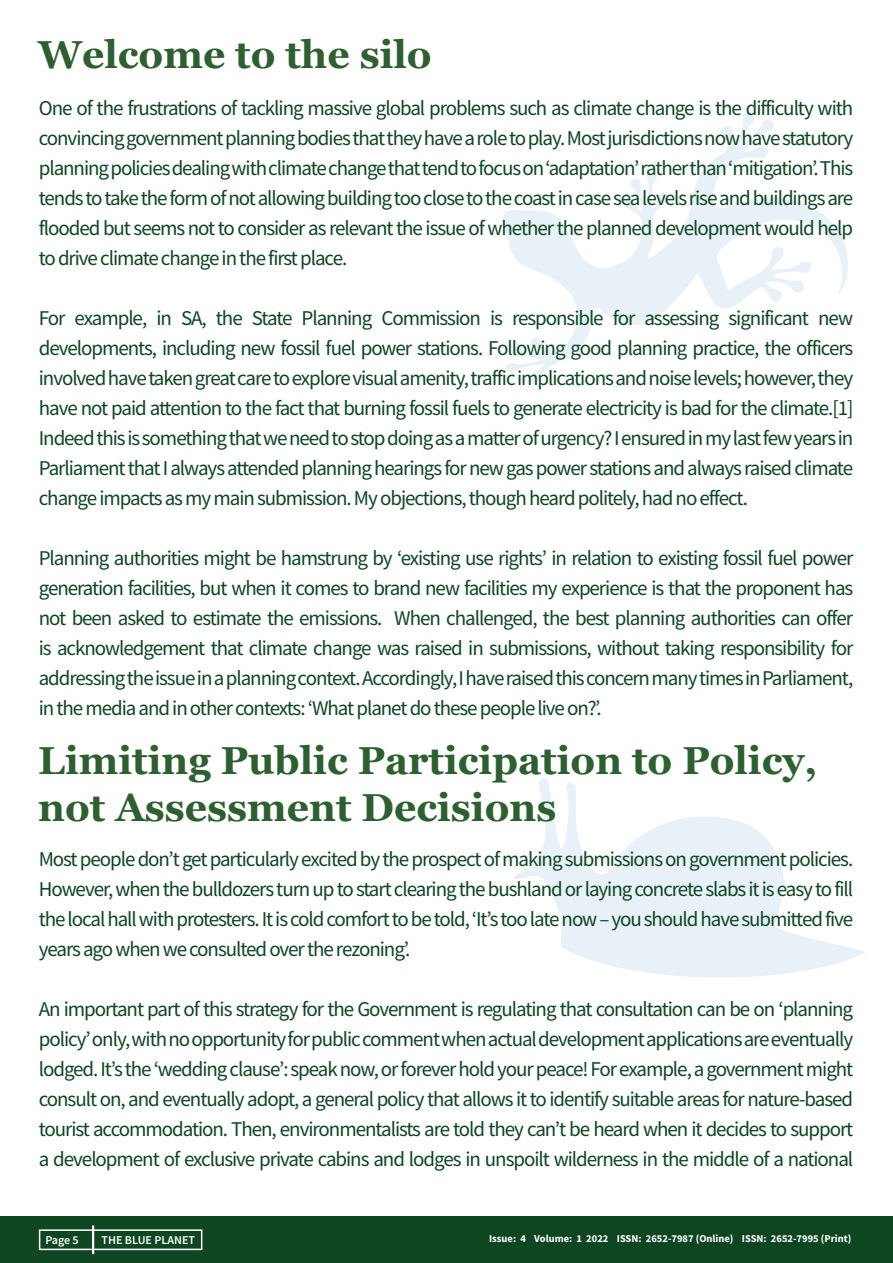
<style>
.page{position:relative;width:893px;height:1263px;background:#fff}
.page>*{position:absolute;margin:0;border:0;box-sizing:border-box;transform-origin:0 0}
.t1{font:700 39px/46.8px "Georgia";color:#2e602f}
.t2{font:21px/30px "Source Sans Pro";letter-spacing:-.05em;color:#0e4622;text-align:justify}
.t3{font:600 12px "Source Sans Pro";color:#fff}
.t4{font:700 10.5px "Source Sans Pro";color:#fff}
</style>
<div class="page">
<svg style="left:514px;top:779px;width:352px;height:199px"></svg>
<svg style="left:503px;top:113px;width:345px;height:271px"></svg>
<div style="left:0;top:1216px;width:893px;height:47px;background:#0e4622"></div>
<hr style="left:92px;top:1225px;width:2px;height:29px;background:#fff">
<div style="left:39px;top:1229px;width:163px;height:21px;border:2px solid #fff"></div>
<p class="t1" style="left:38px;top:31px;width:395px">Welcome to the silo</p>
<p class="t2" style="left:39px;top:93px;width:816px">One of the frustrations of tackling massive global problems such as climate change is the difficulty with convincing government planning bodies that they have a role to play. Most jurisdictions now have statutory planning policies dealing with climate change that tend to focus on ‘adaptation’ rather than ‘mitigation’. This tends to take the form of not allowing building too close to the coast in case sea levels rise and buildings are flooded but seems not to consider as relevant the issue of whether the planned development would help to drive climate change in the first place.</p>
<p class="t2" style="left:39px;top:303px;width:816px">For example, in SA, the State Planning Commission is responsible for assessing significant new developments, including new fossil fuel power stations. Following good planning practice, the officers involved have taken great care to explore visual amenity, traffic implications and noise levels; however, they have not paid attention to the fact that burning fossil fuels to generate electricity is bad for the climate.[1] Indeed this is something that we need to stop doing as a matter of urgency? I ensured in my last few years in Parliament that I always attended planning hearings for new gas power stations and always raised climate change impacts as my main submission. My objections, though heard politely, had no effect.</p>
<p class="t2" style="left:39px;top:543px;width:816px">Planning authorities might be hamstrung by ‘existing use rights’ in relation to existing fossil fuel power generation facilities, but when it comes to brand new facilities my experience is that the proponent has not been asked to estimate the emissions. When challenged, the best planning authorities can offer is acknowledgement that climate change was raised in submissions, without taking responsibility for addressing the issue in a planning context. Accordingly, I have raised this concern many times in Parliament, in the media and in other contexts: ‘What planet do these people live on?’.</p>
<p class="t1" style="left:38px;top:737px;width:780px">Limiting Public Participation to Policy, not Assessment Decisions</p>
<p class="t2" style="left:39px;top:844px;width:816px">Most people don’t get particularly excited by the prospect of making submissions on government policies.<br>However, when the bulldozers turn up to start clearing the bushland or laying concrete slabs it is easy to fill the local hall with protesters. It is cold comfort to be told, ‘It’s too late now – you should have submitted five years ago when we consulted over the rezoning’.</p>
<p class="t2" style="left:39px;top:994px;width:816px">An important part of this strategy for the Government is regulating that consultation can be on ‘planning policy’ only, with no opportunity for public comment when actual development applications are eventually lodged. It’s the ‘wedding clause’: speak now, or forever hold your peace! For example, a government might consult on, and eventually adopt, a general policy that allows it to identify suitable areas for nature-based tourist accommodation. Then, environmentalists are told they can’t be heard when it decides to support a development of exclusive private cabins and lodges in unspoilt wilderness in the middle of a national</p>
<p class="t3" style="left:45px;top:1232px;width:35px">Page 5</p>
<p class="t3" style="left:102px;top:1232px;width:95px">THE BLUE PLANET</p>
<p class="t4" style="left:489px;top:1232px;width:364px">Issue: 4 Volume: 1 2022 ISSN: 2652-7987 (Online) ISSN: 2652-7995 (Print)</p>
</div>
